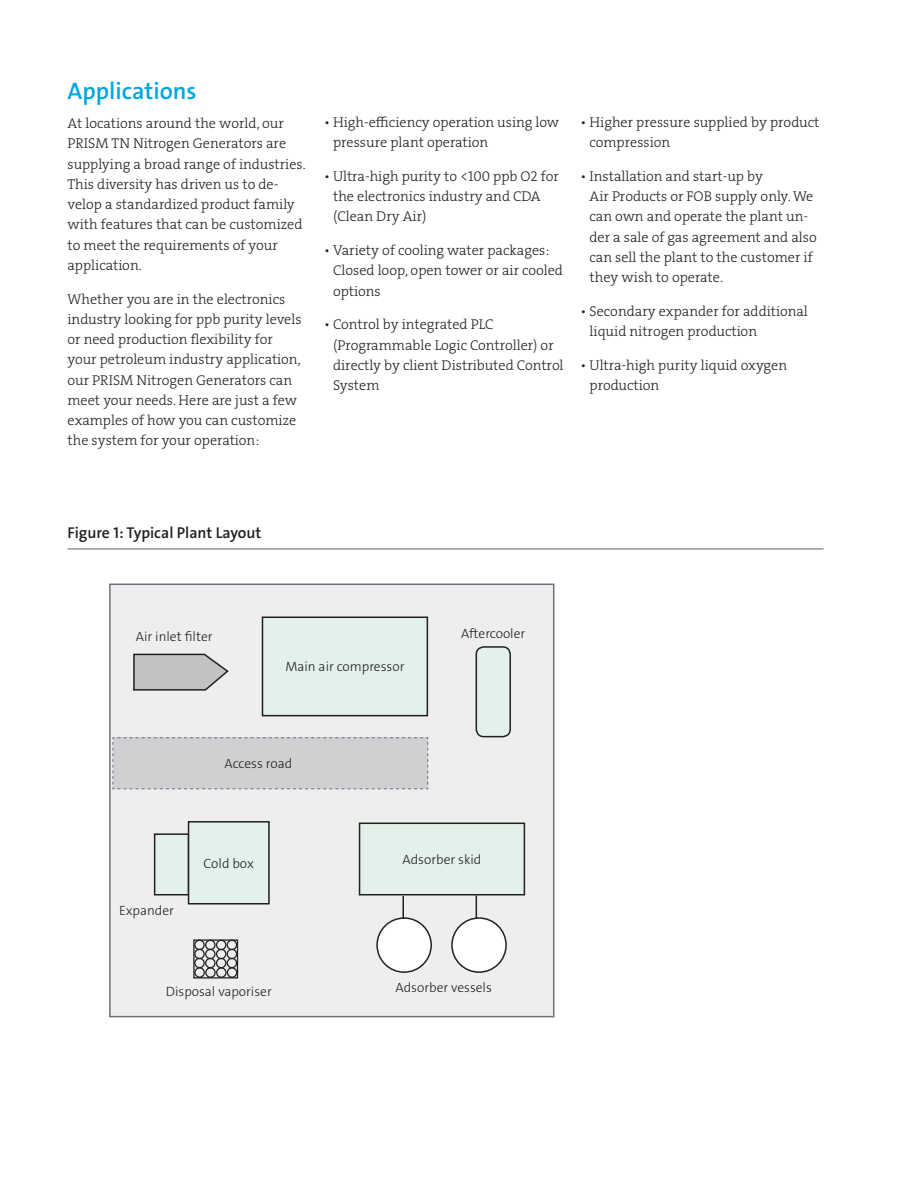
<style>
.page{position:relative;width:918px;height:1188px;background:#fff}
.page>*{position:absolute;margin:0;border:0;box-sizing:border-box;transform-origin:0 0}
.Subhead_level_1{font:600 24px "The Sans LF";color:#00a5e3}
.Table_figure_headlin{font:600 15.75px "The Sans LF";color:#231f20}
.Body_copy{font:14.25px/20.2px "The Serif LP3 Lig";color:#231f20}
.Body_copy-2{font:300 13.5px "The Sans LF";color:#231f20}
</style>
<div class="page">
<hr style="left:68px;top:548px;width:756px;height:1px;background:#717074">
<div style="left:109px;top:584px;width:445px;height:433px;background:#eeeef0;border:2px solid #717074"></div>
<div style="left:262px;top:617px;width:165px;height:99px;background:#e2f1e9"></div>
<div style="left:262px;top:616px;width:166px;height:100px;border:2px solid #231f20"></div>
<div style="left:360px;top:823px;width:164px;height:72px;background:#e2f1e9"></div>
<div style="left:359px;top:823px;width:166px;height:73px;border:2px solid #231f20"></div>
<div style="left:452px;top:918px;width:54px;height:54px;background:#fff;border-radius:50%"></div>
<div style="left:451px;top:917px;width:56px;height:56px;border:2px solid #231f20;border-radius:50%"></div>
<div style="left:377px;top:918px;width:54px;height:54px;background:#fff;border-radius:50%"></div>
<div style="left:376px;top:917px;width:56px;height:56px;border:2px solid #231f20;border-radius:50%"></div>
<svg style="left:476px;top:895px;width:1px;height:23px"></svg>
<svg style="left:403px;top:896px;width:1px;height:23px"></svg>
<div style="left:155px;top:834px;width:34px;height:61px;background:#e2f1e9"></div>
<div style="left:154px;top:833px;width:35px;height:63px;border:2px solid #231f20"></div>
<div style="left:193px;top:939px;width:45px;height:40px;border:1px solid #231f20"></div>
<div style="left:194px;top:940px;width:11px;height:10px;border:1px solid #231f20;border-radius:50%"></div>
<div style="left:205px;top:940px;width:11px;height:10px;border:1px solid #231f20;border-radius:50%"></div>
<div style="left:216px;top:940px;width:10px;height:10px;border:1px solid #231f20;border-radius:50%"></div>
<div style="left:227px;top:940px;width:10px;height:10px;border:1px solid #231f20;border-radius:50%"></div>
<div style="left:194px;top:949px;width:11px;height:10px;border:1px solid #231f20;border-radius:50%"></div>
<div style="left:205px;top:949px;width:11px;height:10px;border:1px solid #231f20;border-radius:50%"></div>
<div style="left:216px;top:949px;width:10px;height:10px;border:1px solid #231f20;border-radius:50%"></div>
<div style="left:227px;top:949px;width:10px;height:10px;border:1px solid #231f20;border-radius:50%"></div>
<div style="left:194px;top:958px;width:11px;height:10px;border:1px solid #231f20;border-radius:50%"></div>
<div style="left:205px;top:958px;width:11px;height:10px;border:1px solid #231f20;border-radius:50%"></div>
<div style="left:216px;top:958px;width:10px;height:10px;border:1px solid #231f20;border-radius:50%"></div>
<div style="left:227px;top:958px;width:10px;height:10px;border:1px solid #231f20;border-radius:50%"></div>
<div style="left:194px;top:967px;width:11px;height:11px;border:1px solid #231f20;border-radius:50%"></div>
<div style="left:205px;top:967px;width:11px;height:11px;border:1px solid #231f20;border-radius:50%"></div>
<div style="left:216px;top:967px;width:11px;height:11px;border:1px solid #231f20;border-radius:50%"></div>
<div style="left:227px;top:967px;width:10px;height:11px;border:1px solid #231f20;border-radius:50%"></div>
<div style="left:189px;top:822px;width:80px;height:82px;background:#e2f1e9"></div>
<div style="left:188px;top:821px;width:82px;height:83px;border:2px solid #231f20"></div>
<svg style="left:132px;top:653px;width:97px;height:38px;background:#b9b9bc"></svg>
<div style="left:112px;top:737px;width:316px;height:53px;background:#d0d0d3"></div>
<div style="left:476px;top:647px;width:34px;height:90px;background:#e2f1e9;border-radius:8px"></div>
<div style="left:476px;top:646px;width:35px;height:91px;border:2px solid #231f20;border-radius:8px"></div>
<p class="Subhead_level_1" style="left:68px;top:75px;width:131px">Applications</p>
<p class="Body_copy" style="left:68px;top:113px;width:240px">At locations around the world, our<br>PRISM TN Nitrogen Generators are supplying a broad range of industries.<br>This diversity has driven us to de&shy;velop a standardized product family with features that can be customized to meet the requirements of your application.</p>
<p class="Body_copy" style="left:68px;top:289px;width:236px">Whether you are in the electronics industry looking for ppb purity levels or need production flexibility for your petroleum industry application, our PRISM Nitrogen Generators can meet your needs. Here are just a few examples of how you can customize the system for your operation:</p>
<p class="Body_copy" style="left:333px;top:112px;width:228px;text-indent:-9px">• High-efficiency operation using low pressure plant operation</p>
<p class="Body_copy" style="left:333px;top:166px;width:227px;text-indent:-9px">• Ultra-high purity to &lt;100 ppb O2 for the electronics industry and CDA (Clean Dry Air)</p>
<p class="Body_copy" style="left:333px;top:240px;width:231px;text-indent:-9px">• Variety of cooling water packages:<br>Closed loop, open tower or air cooled options</p>
<p class="Body_copy" style="left:333px;top:315px;width:232px;text-indent:-9px">• Control by integrated PLC (Programmable Logic Controller) or directly by client Distributed Control<br>System</p>
<p class="Body_copy" style="left:590px;top:112px;width:231px;text-indent:-9px">• Higher pressure supplied by product compression</p>
<p class="Body_copy" style="left:590px;top:166px;width:229px;text-indent:-9px">• Installation and start-up by<br>Air Products or FOB supply only. We can own and operate the plant un&shy;der a sale of gas agreement and also can sell the plant to the customer if they wish to operate.</p>
<p class="Body_copy" style="left:590px;top:301px;width:220px;text-indent:-9px">• Secondary expander for additional liquid nitrogen production</p>
<p class="Body_copy" style="left:590px;top:355px;width:199px;text-indent:-9px">• Ultra-high purity liquid oxygen production</p>
<p class="Table_figure_headlin" style="left:68px;top:522px;width:196px">Figure 1: Typical Plant Layout</p>
<p class="Body_copy-2" style="left:136px;top:628px;width:78px">Air inlet filter</p>
<p class="Body_copy-2" style="left:285px;top:658px;width:121px">Main air compressor</p>
<p class="Body_copy-2" style="left:224px;top:755px;width:69px">Access road</p>
<p class="Body_copy-2" style="left:461px;top:625px;width:66px">Aftercooler</p>
<p class="Body_copy-2" style="left:119px;top:902px;width:56px">Expander</p>
<p class="Body_copy-2" style="left:204px;top:855px;width:52px">Cold box</p>
<p class="Body_copy-2" style="left:403px;top:851px;width:80px">Adsorber skid</p>
<p class="Body_copy-2" style="left:166px;top:983px;width:107px">Disposal vaporiser</p>
<p class="Body_copy-2" style="left:396px;top:979px;width:98px">Adsorber vessels</p>
</div>
